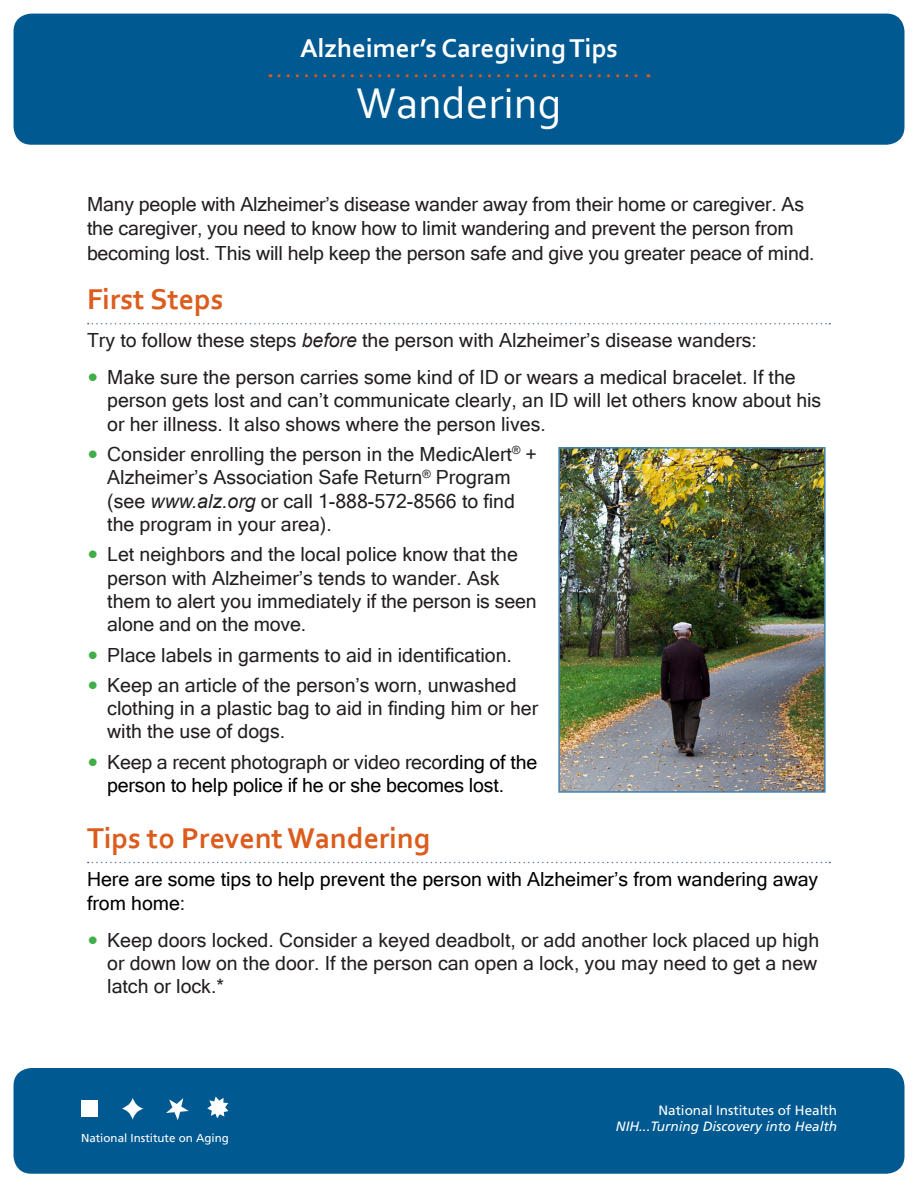
<style>
.page{position:relative;width:918px;height:1188px;background:#fff}
.page>*{position:absolute;margin:0;border:0;box-sizing:border-box;transform-origin:0 0}
.Title-_white_CORBEL{font:45px "Corbel";color:#fff}
.H1-_orange_underline{font:700 30px "Corbel";color:#db5c1c}
.H1-_orange_underline-2{font:700 27px "Corbel";color:#fff}
.body_text-_13_16{font:19.5px/23.4px "Microsoft Sans Serif";color:#231f20}
.body_text-_13_16-2{font:19.5px/23.4px "Microsoft Sans Serif";letter-spacing:-.01em;color:#000}
.NIH_text{font:italic 13.5px/16.2px "Frutiger LT Std";color:#fff;text-align:right}
.t1{font:11.55px "Frutiger LT Std";color:#fff}
.s1{font-family:"Arial";font-style:italic}
.s2{font-family:"Verdana";font-size:21px;color:#40ae49}
.s3{color:#231f20}
.s4{color:#171717}
.s5{font-style:normal}
</style>
<div class="page">
<svg style="left:88px;top:323px;width:742px;height:1px"></svg>
<svg style="left:88px;top:862px;width:742px;height:1px"></svg>
<div style="left:14px;top:14px;width:890px;height:131px;background:#005a91;border-radius:18px"></div>
<div style="left:14px;top:1068px;width:890px;height:106px;background:#005a91;border-radius:18px"></div>
<img style="left:561px;top:450px;width:262px;height:340px">
<div style="left:558px;top:447px;width:268px;height:346px;border:2px solid #4283b2"></div>
<div style="left:81px;top:1101px;width:16px;height:16px;background:#fff"></div>
<svg style="left:122px;top:1098px;width:22px;height:22px"></svg>
<svg style="left:166px;top:1098px;width:23px;height:22px"></svg>
<svg style="left:207px;top:1097px;width:21px;height:21px"></svg>
<svg style="left:279px;top:74px;width:370px;height:3px"></svg>
<p class="H1-_orange_underline-2" style="left:300px;top:31px;width:319px">Alzheimer’s Caregiving Tips</p>
<p class="Title-_white_CORBEL" style="left:356px;top:75px;width:207px">Wandering</p>
<p class="body_text-_13_16" style="left:87px;top:191px;width:729px;line-height:24.6px">Many people with Alzheimer’s disease wander away from their home or caregiver. As the caregiver, you need to know how to limit wandering and prevent the person from becoming lost. This will help keep the person safe and give you greater peace of mind.</p>
<p class="H1-_orange_underline" style="left:87px;top:281px;width:138px">First Steps</p>
<p class="body_text-_13_16" style="left:87px;top:328px;width:672px">Try to follow these steps <span class="s1">before</span> the person with Alzheimer’s disease wanders:</p>
<p class="body_text-_13_16" style="left:107px;top:364px;width:716px;text-indent:-20px"><span class="s2">•</span> Make sure the person carries some kind of ID or wears a medical bracelet. If the person gets lost and can’t communicate clearly, an ID will let others know about his or her illness. It also shows where the person lives.</p>
<p class="body_text-_13_16" style="left:107px;top:441px;width:431px;text-indent:-20px"><span class="s2">•</span> Consider enrolling the person in the MedicAlert<sup>®</sup> + Alzheimer’s Association Safe Return<sup>®</sup> Program (see <span class="s1">www.alz.org</span> or call 1-888-572-8566 to find the program in your area).</p>
<p class="body_text-_13_16" style="left:107px;top:542px;width:431px;text-indent:-20px"><span class="s2">•</span> Let neighbors and the local police know that the person with Alzheimer’s tends to wander. Ask them to alert you immediately if the person is seen alone and on the move.</p>
<p class="body_text-_13_16" style="left:87px;top:642px;width:427px"><span class="s2">•</span> Place labels in garments to aid in identification.</p>
<p class="body_text-_13_16" style="left:107px;top:672px;width:432px;text-indent:-20px"><span class="s2">•</span> Keep an article of the person’s worn, unwashed clothing in a plastic bag to aid in finding him or her with the use of dogs.</p>
<p class="body_text-_13_16-2" style="left:107px;top:749px;width:431px;text-indent:-20px"><span class="s2">•</span> <span class="s3">Keep a recent photograph or video reco</span>rding of the person to help police if he or she becomes lost.</p>
<p class="H1-_orange_underline" style="left:87px;top:820px;width:345px">Tips to Prevent Wandering</p>
<p class="body_text-_13_16-2" style="left:87px;top:866px;width:733px;line-height:24px">Here are some tips to help prevent the person with Alzheimer’s from wandering away from home<span class="s4">:</span></p>
<p class="body_text-_13_16" style="left:107px;top:927px;width:713px;text-align:justify;text-indent:-20px"><span class="s2">•</span> Keep doors locked. Consider a keyed deadbolt, or add another lock placed up high or down low on the door. If the person can open a lock, you may need to get a new latch or lock.*</p>
<p class="t1" style="left:81px;top:1132px;width:149px">National Institute on Aging</p>
<p class="NIH_text" style="left:616px;top:1102px;width:223px"><span class="s5">National Institutes of Health<br></span>NIH...Turning Discovery into Health</p>
</div>
